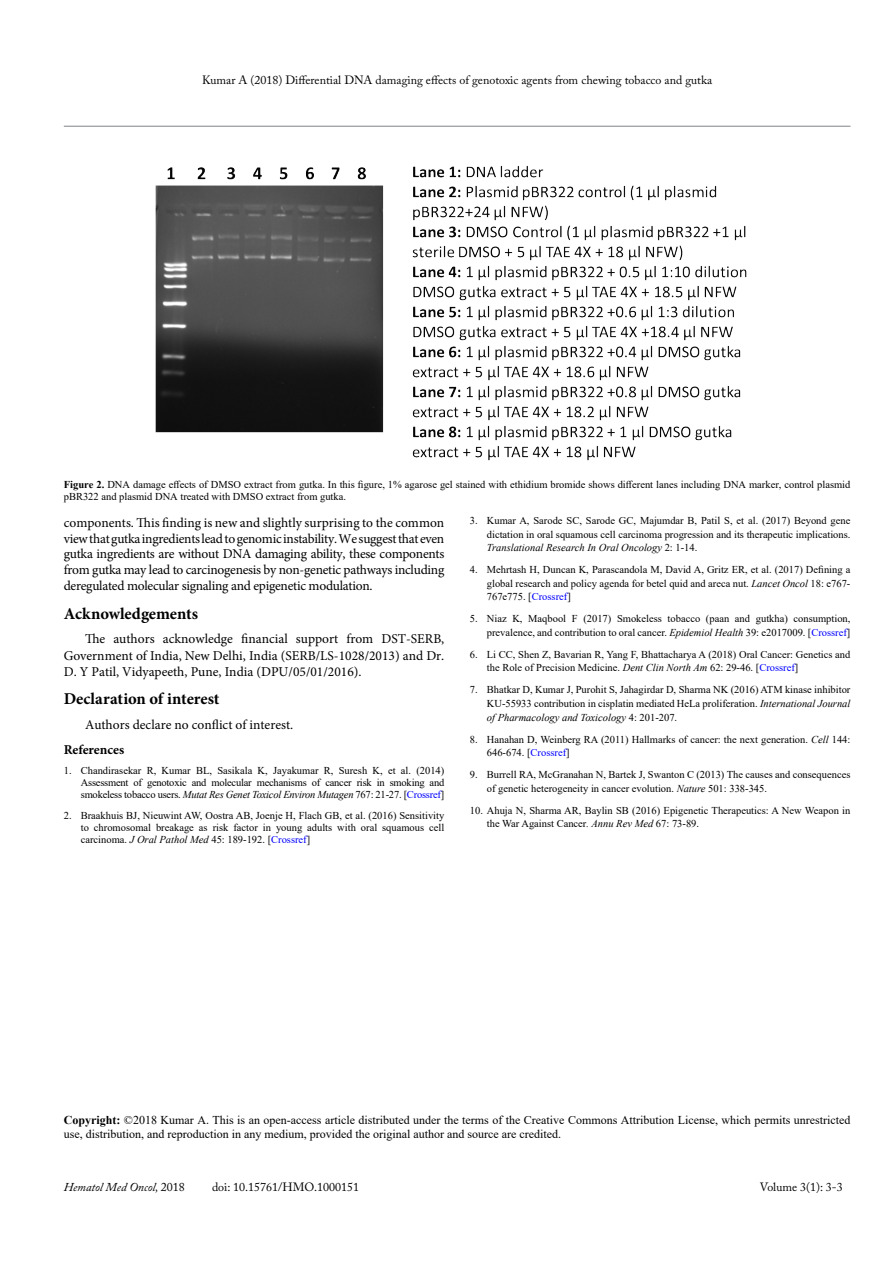
<style>
.page{position:relative;width:893px;height:1263px;background:#fff}
.page>*{position:absolute;margin:0;border:0;box-sizing:border-box;transform-origin:0 0}
.t1{font:700 16.5px "Minion Pro";letter-spacing:-.005em;color:#000}
.t2{font:13.5px/15.9px "Minion Pro";color:#000;text-align:justify}
.t3{font:700 13.5px "Minion Pro";letter-spacing:-.005em;color:#000}
.t4{font:12px/14.4px "Times New Roman";color:#000}
.t5{font:12px "Adobe Caslon Pro";color:#000}
.t6{font:italic 12px "Adobe Caslon Pro";color:#000}
.t7{font:10.5px/13.5px "Times New Roman";color:#000;text-align:justify}
.s1{font-weight:700}
.s2{font-style:italic}
.s3{color:#00f}
.s4{font-style:normal}
</style>
<div class="page">
<hr style="left:64px;top:126px;width:786px;height:1px;background:#808285">
<img style="left:155px;top:165px;width:592px;height:296px">
<p class="t5" style="left:202px;top:73px;width:512px">Kumar A (2018) Differential DNA damaging effects of genotoxic agents from chewing tobacco and gutka</p>
<p class="t7" style="left:64px;top:477px;width:788px;line-height:12.6px"><span class="s1">Figure 2.</span> DNA damage effects of DMSO extract from gutka. In this figure, 1% agarose gel stained with ethidium bromide shows different lanes including DNA marker, control plasmid pBR322 and plasmid DNA treated with DMSO extract from gutka.</p>
<p class="t2" style="left:64px;top:515px;width:382px">components. This finding is new and slightly surprising to the common view that gutka ingredients lead to genomic instability. We suggest that even gutka ingredients are without DNA damaging ability, these components from gutka may lead to carcinogenesis by non-genetic pathways including deregulated molecular signaling and epigenetic modulation.</p>
<h1 class="t1" style="left:64px;top:602px;width:136px">Acknowledgements</h1>
<p class="t2" style="left:64px;top:631px;width:382px;text-indent:21px">The authors acknowledge financial support from DST-SERB, Government of India, New Delhi, India (SERB/LS-1028/2013) and Dr.<br>D. Y Patil, Vidyapeeth, Pune, India (DPU/05/01/2016).</p>
<h1 class="t1" style="left:64px;top:687px;width:157px">Declaration of interest</h1>
<p class="t2" style="left:85px;top:717px;width:210px">Authors declare no conflict of interest.</p>
<p class="t3" style="left:64px;top:740px;width:62px">References</p>
<p class="t7" style="left:81px;top:764px;width:365px;line-height:12px;text-indent:-17px">1. Chandirasekar R, Kumar BL, Sasikala K, Jayakumar R, Suresh K, et al. (2014)<br>Assessment of genotoxic and molecular mechanisms of cancer risk in smoking and smokeless tobacco users. <span class="s2">Mutat Res Genet Toxicol Environ Mutagen</span> 767: 21-27. [<span class="s3">Crossref</span>]</p>
<p class="t7" style="left:81px;top:809px;width:365px;line-height:12px;text-indent:-17px">2. Braakhuis BJ, Nieuwint AW, Oostra AB, Joenje H, Flach GB, et al. (2016) Sensitivity to chromosomal breakage as risk factor in young adults with oral squamous cell carcinoma. <span class="s2">J Oral Pathol Med</span> 45: 189-192. [<span class="s3">Crossref</span>]</p>
<p class="t7" style="left:487px;top:514px;width:365px;text-indent:-17px">3. Kumar A, Sarode SC, Sarode GC, Majumdar B, Patil S, et al. (2017) Beyond gene dictation in oral squamous cell carcinoma progression and its therapeutic implications.<br><span class="s2">Translational Research In Oral Oncology</span> 2: 1-14.</p>
<p class="t7" style="left:487px;top:563px;width:365px;text-indent:-17px">4. Mehrtash H, Duncan K, Parascandola M, David A, Gritz ER, et al. (2017) Defining a global research and policy agenda for betel quid and areca nut. <span class="s2">Lancet Oncol</span> 18: e767- 767e775. [<span class="s3">Crossref</span>]</p>
<p class="t7" style="left:470px;top:612px;width:382px;text-align:right">5. Niaz K, Maqbool F (2017) Smokeless tobacco (paan and gutkha) consumption, prevalence, and contribution to oral cancer. <span class="s2">Epidemiol Health</span> 39: e2017009. [<span class="s3">Crossref</span>]</p>
<p class="t7" style="left:487px;top:647px;width:365px;text-indent:-17px">6. Li CC, Shen Z, Bavarian R, Yang F, Bhattacharya A (2018) Oral Cancer: Genetics and the Role of Precision Medicine. <span class="s2">Dent Clin North Am</span> 62: 29-46. [<span class="s3">Crossref</span>]</p>
<p class="t7" style="left:487px;top:683px;width:365px;text-indent:-17px">7. Bhatkar D, Kumar J, Purohit S, Jahagirdar D, Sharma NK (2016) ATM kinase inhibitor KU-55933 contribution in cisplatin mediated HeLa proliferation. <span class="s2">International Journal of Pharmacology and Toxicology</span> 4: 201-207.</p>
<p class="t7" style="left:487px;top:732px;width:365px;text-indent:-17px">8. Hanahan D, Weinberg RA (2011) Hallmarks of cancer: the next generation. <span class="s2">Cell</span> 144:<br>646-674. [<span class="s3">Crossref</span>]</p>
<p class="t7" style="left:487px;top:767px;width:365px;text-indent:-17px">9. Burrell RA, McGranahan N, Bartek J, Swanton C (2013) The causes and consequences of genetic heterogeneity in cancer evolution. <span class="s2">Nature</span> 501: 338-345.</p>
<p class="t7" style="left:487px;top:803px;width:365px;text-indent:-17px">10. Ahuja N, Sharma AR, Baylin SB (2016) Epigenetic Therapeutics: A New Weapon in the War Against Cancer<span class="s2">. Annu Rev Med</span> 67: 73-89.</p>
<p class="t4" style="left:64px;top:1112px;width:788px"><span class="s1">Copyright:</span> ©2018 Kumar A. This is an open-access article distributed under the terms of the Creative Commons Attribution License, which permits unrestricted use, distribution, and reproduction in any medium, provided the original author and source are credited.</p>
<p class="t6" style="left:64px;top:1180px;width:123px">Hematol Med Oncol, <span class="s4">2018</span></p>
<p class="t5" style="left:212px;top:1180px;width:149px">doi: 10.15761/HMO.1000151</p>
<p class="t5" style="left:760px;top:1180px;width:84px">Volume 3(1): 3-3</p>
</div>
